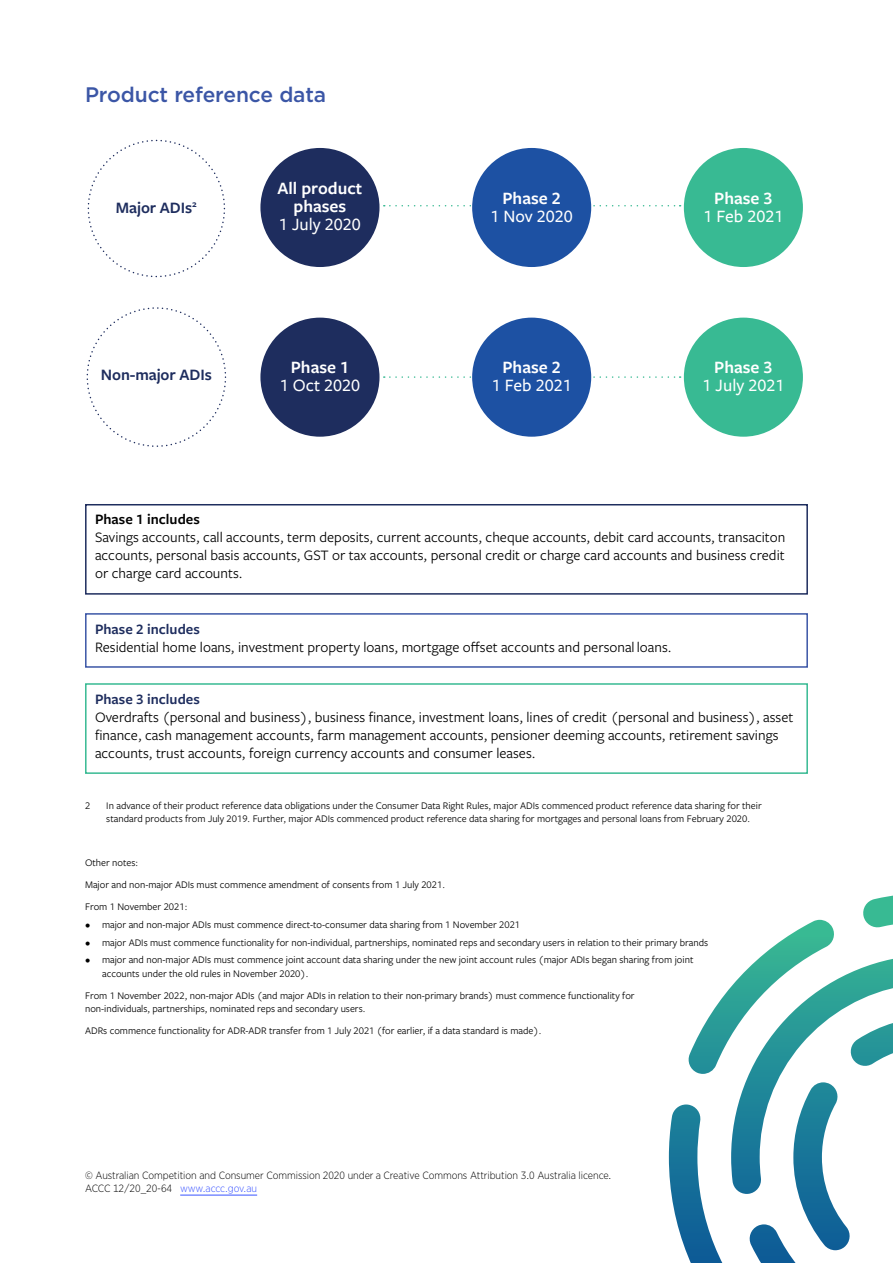
<style>
.page{position:relative;width:893px;height:1263px;background:#fff}
.page>*{position:absolute;margin:0;border:0;box-sizing:border-box;transform-origin:0 0}
._02_Heading_1{font:500 21px "Gotham";letter-spacing:-.005em;color:#3b56a6}
.t1{font:500 18px/18px "Freight Sans Pro";color:#fff;text-align:center}
.t2{font:600 18px/18px "Freight Sans Pro";color:#fff;text-align:center}
.t3{font:600 16.5px "Freight Sans Pro";letter-spacing:-.005em;color:#1e2d5e}
._01_Body_text{font:15px/18px "Freight Sans Pro";color:#000;text-align:justify}
._01_Body_text-2{font:600 15px "Freight Sans Pro";color:#1e2d5e}
._01_Body_text-3{font:600 15px "Freight Sans Pro";color:#000}
._01_Footnote{font:10.5px/13.5px "Freight Sans Pro";color:#000}
.Imprint___Copyright{font:300 10.5px/13.5px "Gotham Narrow";letter-spacing:-.005em;color:#000}
.s1{font-weight:500}
.s2{font-weight:600}
.s3{color:#3953ff}
</style>
<div class="page">
<svg style="left:669px;top:895px;width:224px;height:368px"></svg>
<hr style="left:180px;top:1195px;width:77px;height:1px;background:#3953ff">
<div style="left:85px;top:504px;width:723px;height:91px;border:2px solid #1e2d5e"></div>
<div style="left:85px;top:613px;width:723px;height:55px;border:2px solid #3b56a6"></div>
<div style="left:85px;top:683px;width:723px;height:91px;border:2px solid #38ba93"></div>
<svg style="left:384px;top:205px;width:297px;height:1px"></svg>
<svg style="left:384px;top:376px;width:297px;height:2px"></svg>
<div style="left:260px;top:148px;width:119px;height:119px;background:#1e2d5e;border-radius:50%"></div>
<div style="left:260px;top:318px;width:119px;height:119px;background:#1e2d5e;border-radius:50%"></div>
<div style="left:472px;top:148px;width:119px;height:119px;background:#1d51a3;border-radius:50%"></div>
<div style="left:472px;top:318px;width:119px;height:119px;background:#1d51a3;border-radius:50%"></div>
<div style="left:684px;top:148px;width:119px;height:119px;background:#38ba93;border-radius:50%"></div>
<div style="left:684px;top:318px;width:119px;height:119px;background:#38ba93;border-radius:50%"></div>
<p class="_02_Heading_1" style="left:85px;top:81px;width:243px">Product reference data</p>
<p class="t3" style="left:116px;top:196px;width:82px">Major ADIs<sup>2</sup></p>
<p class="t3" style="left:101px;top:364px;width:112px">Non-major ADIs</p>
<p class="t2" style="left:278px;top:178px;width:86px">All product phases<br><span class="s1">1 July 2020</span></p>
<p class="t1" style="left:280px;top:357px;width:82px"><span class="s2">Phase 1<br></span>1 Oct 2020</p>
<p class="t1" style="left:490px;top:189px;width:84px"><span class="s2">Phase 2<br></span>1 Nov 2020</p>
<p class="t1" style="left:492px;top:357px;width:81px"><span class="s2">Phase 2<br></span>1 Feb 2021</p>
<p class="t1" style="left:703px;top:189px;width:81px"><span class="s2">Phase 3<br></span>1 Feb 2021</p>
<p class="t1" style="left:702px;top:357px;width:84px"><span class="s2">Phase 3<br></span>1 July 2021</p>
<p class="_01_Body_text-3" style="left:95px;top:509px;width:106px">Phase 1 includes</p>
<p class="_01_Body_text" style="left:95px;top:528px;width:692px">Savings accounts, call accounts, term deposits, current accounts, cheque accounts, debit card accounts, transaciton accounts, personal basis accounts, GST or tax accounts, personal credit or charge card accounts and business credit or charge card accounts.</p>
<p class="_01_Body_text-2" style="left:95px;top:618px;width:106px">Phase 2 includes</p>
<p class="_01_Body_text" style="left:95px;top:637px;width:578px">Residential home loans, investment property loans, mortgage offset accounts and personal loans.</p>
<p class="_01_Body_text-2" style="left:95px;top:689px;width:106px">Phase 3 includes</p>
<p class="_01_Body_text" style="left:95px;top:707px;width:700px;text-align:left">Overdrafts (personal and business), business finance, investment loans, lines of credit (personal and business), asset finance, cash management accounts, farm management accounts, pensioner deeming accounts, retirement savings accounts, trust accounts, foreign currency accounts and consumer leases.</p>
<p class="_01_Footnote" style="left:85px;top:798px;width:7px">2</p>
<p class="_01_Footnote" style="left:106px;top:798px;width:657px">In advance of their product reference data obligations under the Consumer Data Right Rules, major ADIs commenced product reference data sharing for their standard products from July 2019. Further, major ADIs commenced product reference data sharing for mortgages and personal loans from February 2020.</p>
<p class="_01_Footnote" style="left:85px;top:855px;width:55px">Other notes:</p>
<p class="_01_Footnote" style="left:85px;top:877px;width:361px">Major and non-major ADIs must commence amendment of consents from 1 July 2021.</p>
<p class="_01_Footnote" style="left:85px;top:899px;width:104px">From 1 November 2021:</p>
<p class="_01_Footnote" style="left:85px;top:917px;width:437px">• major and non-major ADIs must commence direct-to-consumer data sharing from 1 November 2021</p>
<p class="_01_Footnote" style="left:85px;top:935px;width:625px">• major ADIs must commence functionality for non-individual, partnerships, nominated reps and secondary users in relation to their primary brands</p>
<p class="_01_Footnote" style="left:102px;top:953px;width:593px;text-indent:-17px">• major and non-major ADIs must commence joint account data sharing under the new joint account rules (major ADIs began sharing from joint accounts under the old rules in November 2020).</p>
<p class="_01_Footnote" style="left:85px;top:988px;width:551px">From 1 November 2022, non-major ADIs (and major ADIs in relation to their non-primary brands) must commence functionality for non-individuals, partnerships, nominated reps and secondary users.</p>
<p class="_01_Footnote" style="left:85px;top:1024px;width:458px">ADRs commence functionality for ADR-ADR transfer from 1 July 2021 (for earlier, if a data standard is made).</p>
<p class="Imprint___Copyright" style="left:85px;top:1168px;width:528px">© Australian Competition and Consumer Commission 2020 under a Creative Commons Attribution 3.0 Australia licence.<br>ACCC 12/20_20-64 <span class="s3">www.accc.gov.au</span></p>
</div>
